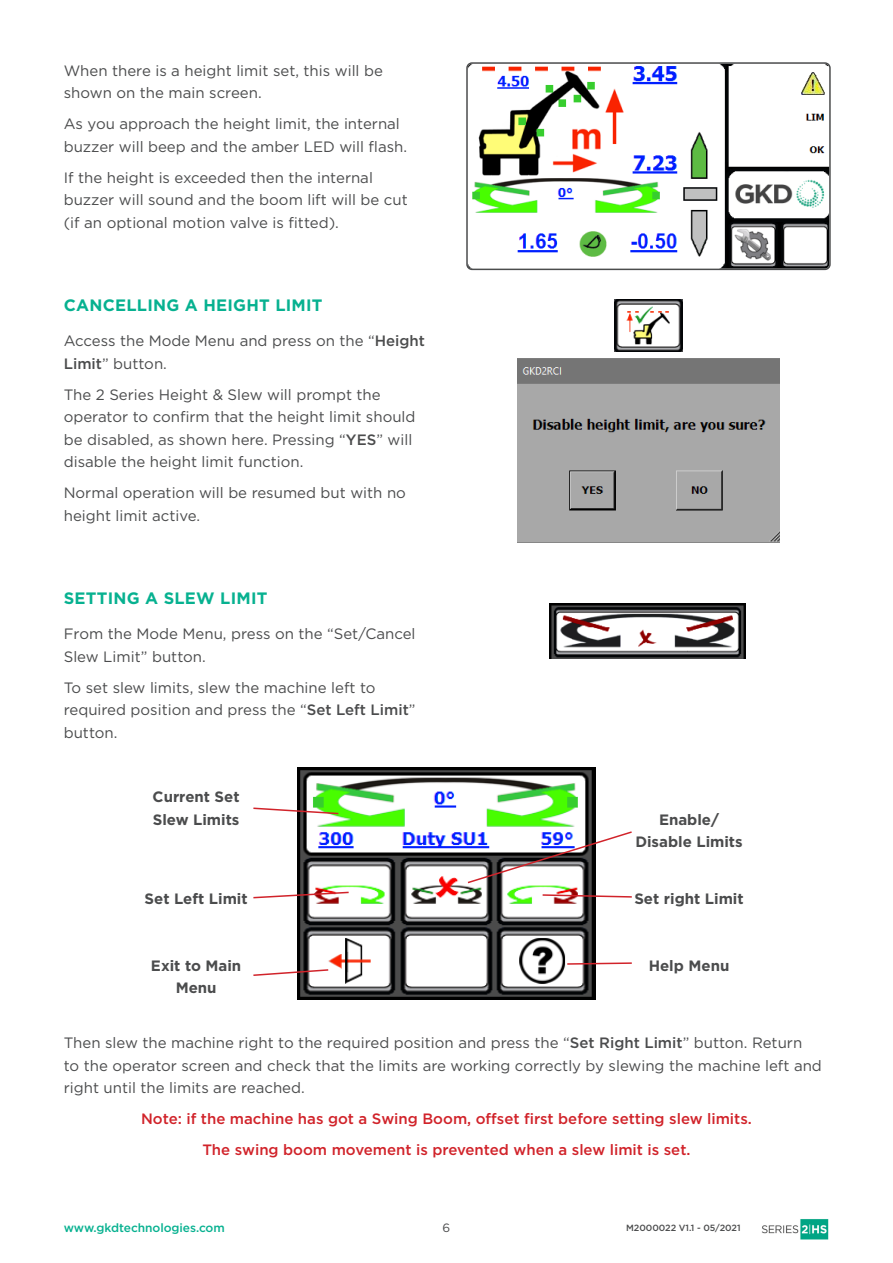
<style>
.page{position:relative;width:893px;height:1263px;background:#fff}
.page>*{position:absolute;margin:0;border:0;box-sizing:border-box;transform-origin:0 0}
.Section_Header{font:700 16.5px "Gotham";letter-spacing:.015em;color:#07b190}
.Body_Text{font:15px/22.5px "Gotham";color:#4b4c4d}
.Body_Subhead{font:500 15px "Gotham";color:#d1232a}
.Body_Text-2{font:700 15px/22.5px "Gotham";color:#4b4c4d}
.t1{font:500 12px "Gotham";letter-spacing:-.005em;color:#07b190}
.t2{font:12px "Gotham";color:#4b4c4d}
.t3{font:500 9px "Gotham";letter-spacing:-.005em;color:#4b4c4d}
.s1{font-weight:500}
</style>
<div class="page">
<img style="left:762px;top:1219px;width:67px;height:20px">
<img style="left:469px;top:65px;width:359px;height:202px">
<div style="left:466px;top:62px;width:365px;height:208px;border:2px solid #4b4c4d;border-radius:5px"></div>
<img style="left:615px;top:299px;width:67px;height:52px">
<img style="left:517px;top:359px;width:263px;height:184px">
<img style="left:550px;top:604px;width:195px;height:54px">
<img style="left:298px;top:767px;width:297px;height:232px">
<svg style="left:253px;top:807px;width:87px;height:8px"></svg>
<svg style="left:253px;top:968px;width:77px;height:9px"></svg>
<svg style="left:566px;top:961px;width:66px;height:4px"></svg>
<svg style="left:541px;top:893px;width:91px;height:5px"></svg>
<svg style="left:466px;top:830px;width:166px;height:54px"></svg>
<svg style="left:253px;top:891px;width:97px;height:8px"></svg>
<p class="Body_Text" style="left:64px;top:59px;width:321px">When there is a height limit set, this will be shown on the main screen.</p>
<p class="Body_Text" style="left:64px;top:112px;width:345px">As you approach the height limit, the internal buzzer will beep and the amber LED will flash.</p>
<p class="Body_Text" style="left:64px;top:166px;width:346px">If the height is exceeded then the internal buzzer will sound and the boom lift will be cut (if an optional motion valve is fitted).</p>
<p class="Section_Header" style="left:64px;top:294px;width:260px">CANCELLING A HEIGHT LIMIT</p>
<p class="Body_Text" style="left:64px;top:329px;width:363px">Access the Mode Menu and press on the “<span class="s1">Height<br>Limit</span>” button.</p>
<p class="Body_Text" style="left:64px;top:383px;width:353px">The 2 Series Height &amp; Slew will prompt the operator to confirm that the height limit should be disabled, as shown here. Pressing “<span class="s1">YES</span>” will disable the height limit function.</p>
<p class="Body_Text" style="left:64px;top:481px;width:344px">Normal operation will be resumed but with no height limit active.</p>
<p class="Section_Header" style="left:64px;top:587px;width:205px">SETTING A SLEW LIMIT</p>
<p class="Body_Text" style="left:64px;top:622px;width:353px">From the Mode Menu, press on the “Set/Cancel<br>Slew Limit” button.</p>
<p class="Body_Text" style="left:64px;top:676px;width:353px">To set slew limits, slew the machine left to required position and press the “<span class="s1">Set Left Limit</span>” button.</p>
<p class="Body_Text-2" style="left:153px;top:786px;width:89px">Current Set<br>Slew Limits</p>
<p class="Body_Text-2" style="left:635px;top:808px;width:109px;text-align:center">Enable/<br>Disable Limits</p>
<p class="Body_Text-2" style="left:145px;top:887px;width:105px">Set Left Limit</p>
<p class="Body_Text-2" style="left:634px;top:887px;width:111px">Set right Limit</p>
<p class="Body_Text-2" style="left:151px;top:954px;width:92px">Exit to Main</p>
<p class="Body_Text-2" style="left:649px;top:954px;width:82px">Help Menu</p>
<p class="Body_Text-2" style="left:176px;top:976px;width:42px">Menu</p>
<p class="Body_Text" style="left:64px;top:1031px;width:760px">Then slew the machine right to the required position and press the “<span class="s1">Set Right Limit</span>” button. Return<br>to the operator screen and check that the limits are working correctly by slewing the machine left and right until the limits are reached.</p>
<p class="Body_Subhead" style="left:141px;top:1109px;width:612px">Note: if the machine has got a Swing Boom, offset first before setting slew limits.</p>
<p class="Body_Subhead" style="left:202px;top:1140px;width:490px">The swing boom movement is prevented when a slew limit is set.</p>
<p class="t1" style="left:64px;top:1220px;width:163px">www.gkdtechnologies.com</p>
<p class="t2" style="left:443px;top:1220px;width:9px">6</p>
<p class="t3" style="left:626px;top:1222px;width:116px">M2000022 V1.1 - 05/2021</p>
</div>
